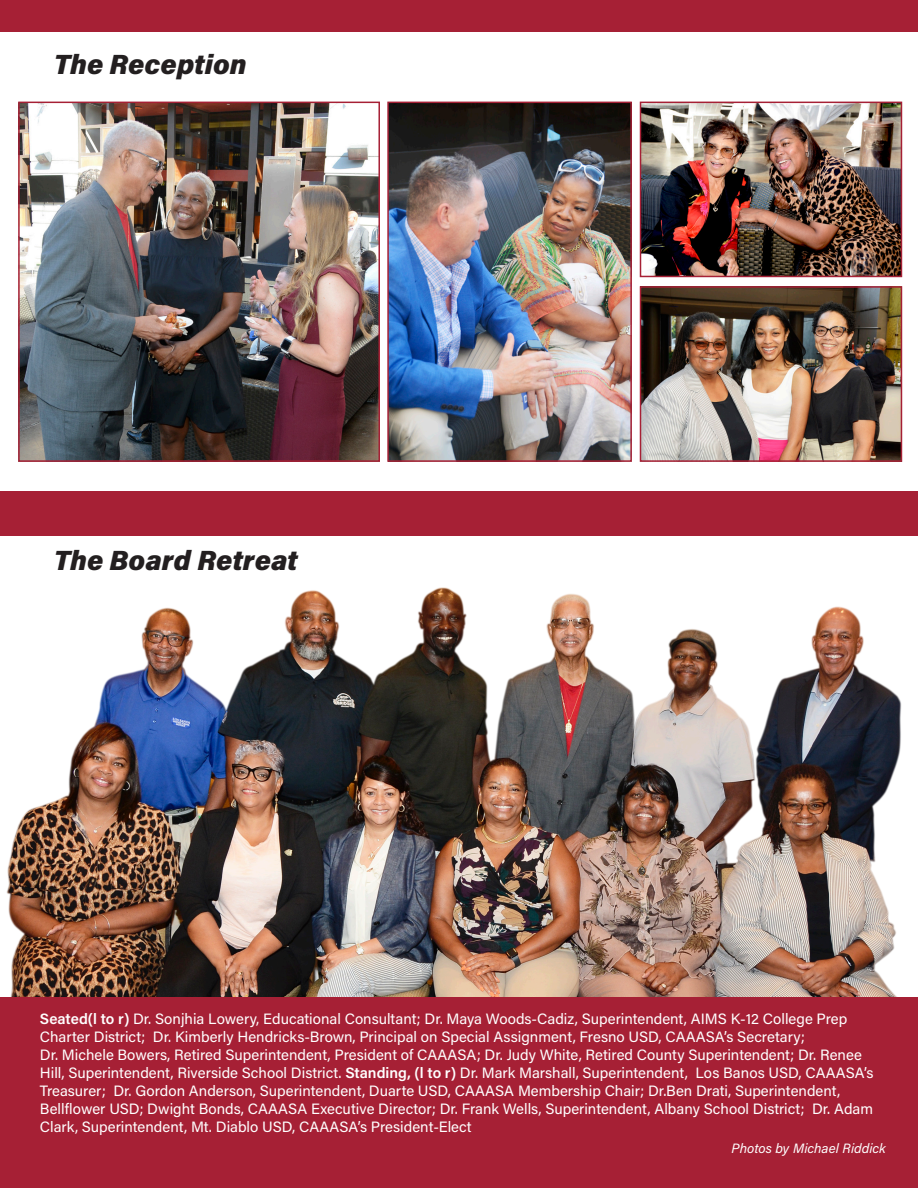
<style>
.page{position:relative;width:918px;height:1188px;background:#fff}
.page>*{position:absolute;margin:0;border:0;box-sizing:border-box;transform-origin:0 0}
.t1{font:27.75px "Acumin Variable Concept";letter-spacing:.08em;color:#231f20}
.t2{font:15px/18px "Acumin Variable Concept";letter-spacing:.02em;color:#fff}
.t3{font:13.5px "Acumin Variable Concept";letter-spacing:.015em;color:#fff}
</style>
<div class="page">
<img style="left:643px;top:105px;width:256px;height:169px">
<div style="left:640px;top:102px;width:262px;height:175px;border:2px solid #a62035"></div>
<img style="left:390px;top:105px;width:239px;height:354px">
<div style="left:387px;top:102px;width:245px;height:360px;border:2px solid #a62035"></div>
<img style="left:0;top:587px;width:918px;height:411px">
<div style="left:0;top:998px;width:918px;height:190px;background:#a62035"></div>
<img style="left:21px;top:105px;width:356px;height:354px">
<div style="left:18px;top:102px;width:362px;height:360px;border:2px solid #a62035"></div>
<div style="left:0;top:491px;width:918px;height:45px;background:#a62035"></div>
<img style="left:643px;top:289px;width:256px;height:170px">
<div style="left:640px;top:286px;width:262px;height:176px;border:2px solid #a62035"></div>
<div style="left:0;top:0;width:918px;height:32px;background:#a62035"></div>
<p class="t1" style="left:54px;top:45px;width:193px">The Reception</p>
<p class="t1" style="left:54px;top:541px;width:243px">The Board Retreat</p>
<p class="t2" style="left:40px;top:1009px;width:835px">Seated(l to r) Dr. Sonjhia Lowery, Educational Consultant; Dr. Maya Woods-Cadiz, Superintendent, AIMS K-12 College Prep Charter District; Dr. Kimberly Hendricks-Brown, Principal on Special Assignment, Fresno USD, CAAASA’s Secretary;<br>Dr. Michele Bowers, Retired Superintendent, President of CAAASA; Dr. Judy White, Retired County Superintendent; Dr. Renee Hill, Superintendent, Riverside School District. Standing, (l to r) Dr. Mark Marshall, Superintendent, Los Banos USD, CAAASA’s Treasurer; Dr. Gordon Anderson, Superintendent, Duarte USD, CAAASA Membership Chair; Dr.Ben Drati, Superintendent, Bellflower USD; Dwight Bonds, CAAASA Executive Director; Dr. Frank Wells, Superintendent, Albany School District; Dr. Adam Clark, Superintendent, Mt. Diablo USD, CAAASA’s President-Elect</p>
<p class="t3" style="left:732px;top:1139px;width:156px">Photos by Michael Riddick</p>
</div>
